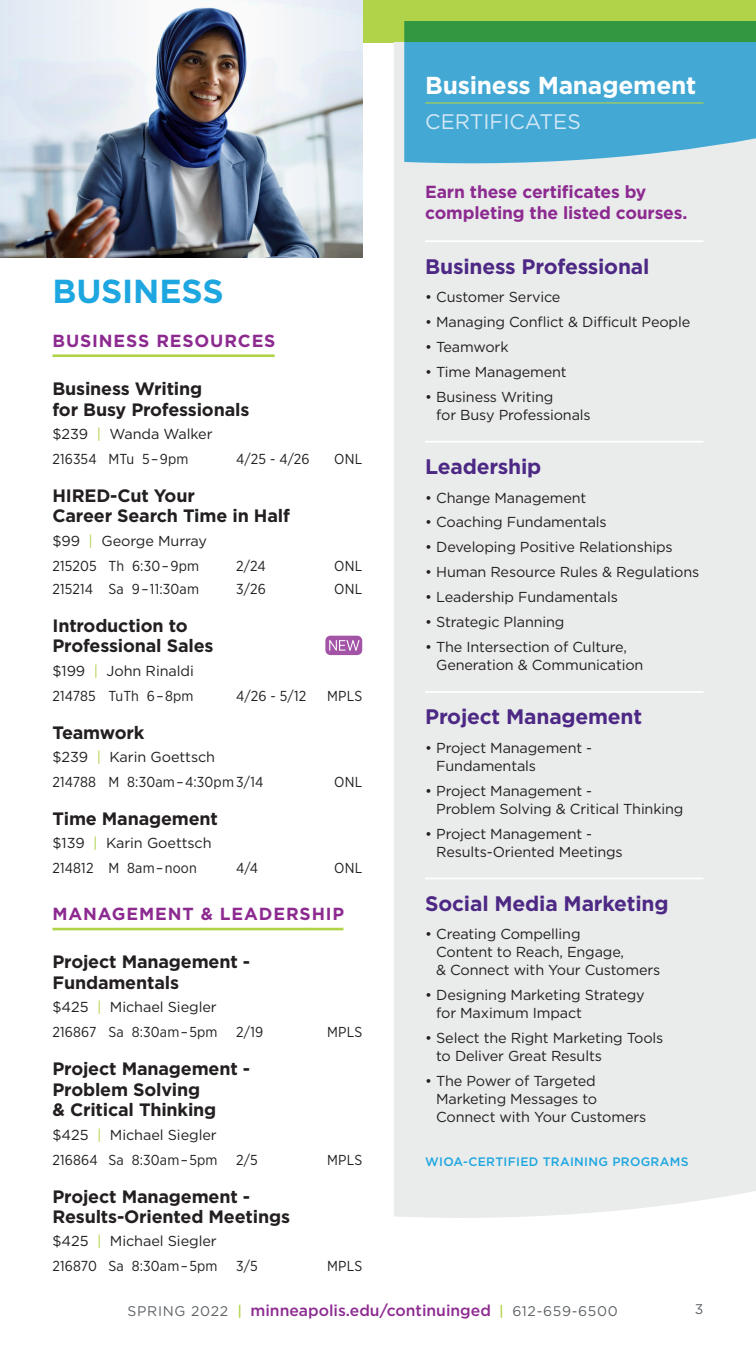
<style>
.page{position:relative;width:756px;height:1355px;background:#fff}
.page>*{position:absolute;margin:0;border:0;box-sizing:border-box;transform-origin:0 0}
.category_-_for_impor{font:700 33.25px "Gotham";letter-spacing:-.005em;color:#1da6df}
.certificate_or_serie{font:700 24.5px "Gotham";letter-spacing:-.01em;color:#fff}
.t1{font:700 21px "Gotham";letter-spacing:-.01em;color:#4d2884}
.certificate_or_serie-2{font:21px "Gotham";color:#d5e8f7}
.t2{font:700 17.85px/20.7px "Gotham";letter-spacing:-.01em;color:#231f20}
.subcategory{font:700 17.5px/21px "Gotham";letter-spacing:-.01em;color:#8c2a90}
.subcategory-2{font:700 17.5px "Gotham";letter-spacing:.05em;color:#8c2a90}
.t3{font:500 15.75px "Gotham";color:#8c2a90}
.fee_and_instructor{font:14.35px/17.8px "Gotham";letter-spacing:-.01em;color:#231f20}
.Class_Details{font:14.35px "Gotham Narrow";letter-spacing:.01em;color:#231f20}
.t4{font:14px "Gotham";color:#5e6367}
.t5{font:500 12.25px "Gotham";letter-spacing:.025em;color:#1da6df}
.s1{color:#b1d349}
.s2{font-weight:400;font-size:14px;color:#5e6367}
.s3{font-size:14px;color:#b1d349}
</style>
<div class="page">
<div style="left:0;top:0;width:756px;height:42px;background:#b1d349"></div>
<hr style="left:52px;top:354px;width:223px;height:3px;background:#b1d349">
<hr style="left:52px;top:927px;width:291px;height:3px;background:#b1d349">
<div style="left:325px;top:635px;width:37px;height:20px;background:linear-gradient(to bottom,#a354a6,#a354a6);border-radius:5px"></div>
<svg style="left:329px;top:640px;width:31px;height:10px"></svg>
<div style="left:394px;top:42px;width:362px;height:1176px;background:#eaecec"></div>
<img style="left:155px;top:0;width:97px;height:257px">
<img style="left:0;top:0;width:155px;height:257px">
<svg style="left:252px;top:0;width:110px;height:257px;background:#c8d0d8"></svg>
<svg style="left:404px;top:21px;width:352px;height:144px;background:#4baabf"></svg>
<hr style="left:425px;top:240px;width:279px;height:2px;background:#fff">
<hr style="left:425px;top:441px;width:279px;height:1px;background:#fff">
<hr style="left:425px;top:691px;width:279px;height:2px;background:#fff">
<hr style="left:425px;top:877px;width:279px;height:2px;background:#fff">
<hr style="left:425px;top:102px;width:279px;height:1px;background:#b1d349">
<p class="category_-_for_impor" style="left:52px;top:269px;width:173px">BUSINESS</p>
<p class="subcategory-2" style="left:52px;top:329px;width:225px">BUSINESS RESOURCES</p>
<p class="t2" style="left:52px;top:378px;width:198px">Business Writing<br>for Busy Professionals</p>
<p class="fee_and_instructor" style="left:52px;top:424px;width:162px">$239 <span class="s1">|</span> Wanda Walker</p>
<p class="Class_Details" style="left:52px;top:450px;width:138px">216354 MTu 5 – 9pm</p>
<p class="Class_Details" style="left:236px;top:450px;width:75px">4/25 - 4/26</p>
<p class="Class_Details" style="left:334px;top:450px;width:29px">ONL</p>
<p class="t2" style="left:52px;top:485px;width:239px">HIRED-Cut Your<br>Career Search Time in Half</p>
<p class="fee_and_instructor" style="left:52px;top:531px;width:156px">$99 <span class="s1">|</span> George Murray</p>
<p class="Class_Details" style="left:52px;top:556px;width:148px">215205 Th 6:30 – 9pm</p>
<p class="Class_Details" style="left:236px;top:556px;width:31px">2/24</p>
<p class="Class_Details" style="left:334px;top:556px;width:29px">ONL</p>
<p class="Class_Details" style="left:52px;top:580px;width:148px">215214 Sa 9 – 11:30am</p>
<p class="Class_Details" style="left:236px;top:580px;width:31px">3/26</p>
<p class="Class_Details" style="left:334px;top:580px;width:29px">ONL</p>
<p class="t2" style="left:52px;top:615px;width:163px">Introduction to<br>Professional Sales</p>
<p class="fee_and_instructor" style="left:52px;top:661px;width:143px">$199 <span class="s1">|</span> John Rinaldi</p>
<p class="Class_Details" style="left:52px;top:686px;width:143px">214785 TuTh 6 – 8pm</p>
<p class="Class_Details" style="left:236px;top:686px;width:72px">4/26 - 5/12</p>
<p class="Class_Details" style="left:327px;top:686px;width:36px">MPLS</p>
<p class="t2" style="left:52px;top:722px;width:93px">Teamwork</p>
<p class="fee_and_instructor" style="left:52px;top:747px;width:164px">$239 <span class="s1">|</span> Karin Goettsch</p>
<p class="Class_Details" style="left:52px;top:773px;width:212px">214788 M 8:30am – 4:30pm 3/14</p>
<p class="Class_Details" style="left:334px;top:773px;width:29px">ONL</p>
<p class="t2" style="left:52px;top:808px;width:167px">Time Management</p>
<p class="fee_and_instructor" style="left:52px;top:833px;width:161px">$139 <span class="s1">|</span> Karin Goettsch</p>
<p class="Class_Details" style="left:52px;top:859px;width:146px">214812 M 8am – noon</p>
<p class="Class_Details" style="left:236px;top:859px;width:23px">4/4</p>
<p class="Class_Details" style="left:334px;top:859px;width:29px">ONL</p>
<p class="subcategory-2" style="left:52px;top:902px;width:293px">MANAGEMENT &amp; LEADERSHIP</p>
<p class="t2" style="left:52px;top:951px;width:199px">Project Management -<br>Fundamentals</p>
<p class="fee_and_instructor" style="left:52px;top:998px;width:166px">$425 <span class="s1">|</span> Michael Siegler</p>
<p class="Class_Details" style="left:52px;top:1023px;width:167px">216867 Sa 8:30am – 5pm</p>
<p class="Class_Details" style="left:236px;top:1023px;width:29px">2/19</p>
<p class="Class_Details" style="left:327px;top:1023px;width:36px">MPLS</p>
<p class="t2" style="left:52px;top:1058px;width:199px">Project Management -<br>Problem Solving<br>&amp; Critical Thinking</p>
<p class="fee_and_instructor" style="left:52px;top:1125px;width:166px">$425 <span class="s1">|</span> Michael Siegler</p>
<p class="Class_Details" style="left:52px;top:1150px;width:167px">216864 Sa 8:30am – 5pm</p>
<p class="Class_Details" style="left:236px;top:1150px;width:23px">2/5</p>
<p class="Class_Details" style="left:327px;top:1150px;width:36px">MPLS</p>
<p class="t2" style="left:52px;top:1185px;width:239px">Project Management -<br>Results-Oriented Meetings</p>
<p class="fee_and_instructor" style="left:52px;top:1232px;width:166px">$425 <span class="s1">|</span> Michael Siegler</p>
<p class="Class_Details" style="left:52px;top:1257px;width:167px">216870 Sa 8:30am – 5pm</p>
<p class="Class_Details" style="left:236px;top:1257px;width:23px">3/5</p>
<p class="Class_Details" style="left:327px;top:1257px;width:36px">MPLS</p>
<p class="certificate_or_serie" style="left:425px;top:69px;width:273px">Business Management</p>
<p class="certificate_or_serie-2" style="left:425px;top:108px;width:157px">CERTIFICATES</p>
<p class="subcategory" style="left:425px;top:181px;width:264px">Earn these certificates by completing the listed courses.</p>
<p class="t1" style="left:425px;top:252px;width:226px">Business Professional</p>
<p class="fee_and_instructor" style="left:425px;top:288px;width:137px">• Customer Service</p>
<p class="fee_and_instructor" style="left:425px;top:313px;width:267px">• Managing Conflict &amp; Difficult People</p>
<p class="fee_and_instructor" style="left:425px;top:338px;width:85px">• Teamwork</p>
<p class="fee_and_instructor" style="left:425px;top:362px;width:143px">• Time Management</p>
<p class="fee_and_instructor" style="left:436px;top:387px;width:156px;text-indent:-11px">• Business Writing<br>for Busy Professionals</p>
<p class="t1" style="left:425px;top:453px;width:118px">Leadership</p>
<p class="fee_and_instructor" style="left:425px;top:488px;width:163px">• Change Management</p>
<p class="fee_and_instructor" style="left:425px;top:513px;width:183px">• Coaching Fundamentals</p>
<p class="fee_and_instructor" style="left:425px;top:538px;width:249px">• Developing Positive Relationships</p>
<p class="fee_and_instructor" style="left:425px;top:563px;width:276px">• Human Resource Rules &amp; Regulations</p>
<p class="fee_and_instructor" style="left:425px;top:588px;width:194px">• Leadership Fundamentals</p>
<p class="fee_and_instructor" style="left:425px;top:613px;width:141px">• Strategic Planning</p>
<p class="fee_and_instructor" style="left:436px;top:638px;width:209px;text-indent:-11px">• The Intersection of Culture,<br>Generation &amp; Communication</p>
<p class="t1" style="left:425px;top:703px;width:218px">Project Management</p>
<p class="fee_and_instructor" style="left:436px;top:738px;width:158px;text-indent:-11px">• Project Management -<br>Fundamentals</p>
<p class="fee_and_instructor" style="left:436px;top:781px;width:249px;text-indent:-11px">• Project Management -<br>Problem Solving &amp; Critical Thinking</p>
<p class="fee_and_instructor" style="left:436px;top:824px;width:188px;text-indent:-11px">• Project Management -<br>Results-Oriented Meetings</p>
<p class="t1" style="left:425px;top:889px;width:245px">Social Media Marketing</p>
<p class="fee_and_instructor" style="left:436px;top:925px;width:226px;text-indent:-11px">• Creating Compelling<br>Content to Reach, Engage,<br>&amp; Connect with Your Customers</p>
<p class="fee_and_instructor" style="left:436px;top:985px;width:210px;text-indent:-11px">• Designing Marketing Strategy for Maximum Impact</p>
<p class="fee_and_instructor" style="left:436px;top:1028px;width:229px;text-indent:-11px">• Select the Right Marketing Tools to Deliver Great Results</p>
<p class="fee_and_instructor" style="left:436px;top:1071px;width:212px;text-indent:-11px">• The Power of Targeted<br>Marketing Messages to<br>Connect with Your Customers</p>
<p class="t5" style="left:425px;top:1154px;width:265px">WIOA-CERTIFIED TRAINING PROGRAMS</p>
<p class="t3" style="left:128px;top:1301px;width:492px"><span class="s2">SPRING 2022</span> <span class="s3">|</span> minneapolis.edu/continuinged <span class="s3">|</span> <span class="s2">612-659-6500</span></p>
<p class="t4" style="left:695px;top:1299px;width:10px">3</p>
</div>
